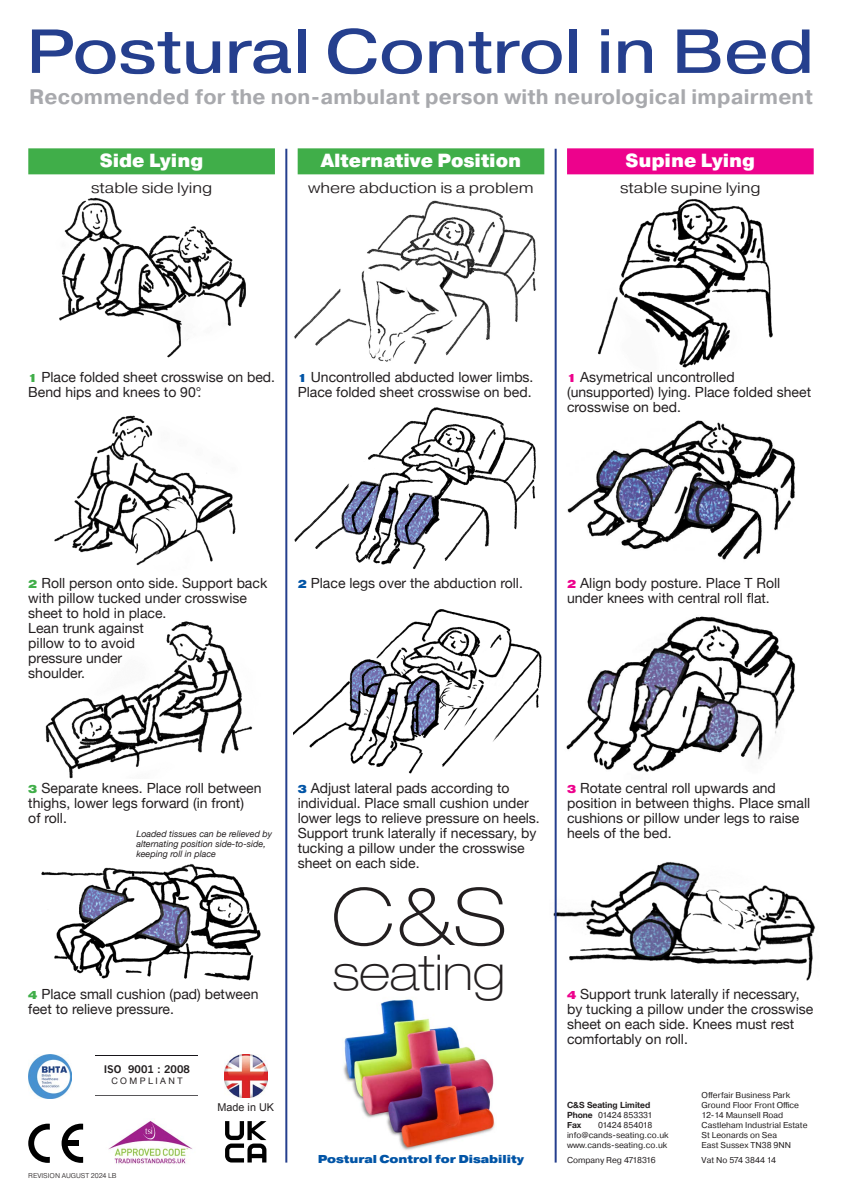
<style>
.page{position:relative;width:842px;height:1191px;background:#fff}
.page>*{position:absolute;margin:0;border:0;box-sizing:border-box;transform-origin:0 0}
.t1{font:100 expanded 79.2px "Helvetica Neue";color:#231f20}
.Heading{font:62px "Pragmatica Ext";color:#253f8e;scale:1.05 1}
.t2{font:100 expanded 49.5px "Helvetica Neue";color:#231f20}
.Poster_subhead{font:700 21px "Pragmatica";letter-spacing:.01em;color:#a8a9ad}
.Subheads_in_tints{font:900 19px "Pragmatica";letter-spacing:-.005em;color:#fff}
.description_under_tint_heading{font:300 15px "Pragmatica Ext";letter-spacing:-.005em;color:#231f20}
.Captions{font:14px/15px "Helvetica Neue";color:#231f20}
.t3{font:900 11.4px "Pragmatica Ext";color:#0154a6}
.t4{font:10.8px "Arial";color:#231f20}
.t5{font:700 10.3px "News Gothic";color:#231f20}
.Anno{font:italic 9px/10px "Helvetica Neue";color:#231f20}
.t6{font:9px "Helvetica Neue";letter-spacing:.27em;color:#231f20}
.t7{font:8.5px "Pragmatica";color:#231f20}
.t8{font:700 8.5px "Helvetica Neue";color:#231f20}
.t9{font:300 6.9px "Pragmatica";color:#231f20}
.s1{font-family:"Pragmatica Ext";font-weight:900;font-size:11.4px;color:#40ae49}
.s2{font-family:"Pragmatica Ext";font-weight:900;font-size:11.4px;color:#0154a6}
.s3{font-family:"Pragmatica Ext";font-weight:900;font-size:11.4px;color:#ed028c}
.s4{font-size:7px}
.s5{font-family:"Helvetica Neue";font-weight:700}
</style>
<div class="page">
<img style="left:343px;top:999px;width:152px;height:151px">
<img style="left:598px;top:199px;width:175px;height:171px">
<img style="left:59px;top:197px;width:187px;height:161px">
<img style="left:287px;top:195px;width:249px;height:181px">
<img style="left:567px;top:420px;width:229px;height:140px">
<img style="left:54px;top:415px;width:182px;height:151px">
<img style="left:294px;top:407px;width:242px;height:163px">
<img style="left:566px;top:616px;width:230px;height:156px">
<img style="left:45px;top:621px;width:208px;height:158px">
<img style="left:294px;top:594px;width:261px;height:197px">
<img style="left:553px;top:857px;width:263px;height:124px">
<img style="left:41px;top:863px;width:220px;height:118px">
<div style="left:567px;top:148px;width:247px;height:26px;background:#ed028c"></div>
<div style="left:298px;top:148px;width:246px;height:26px;background:#40ae49"></div>
<div style="left:28px;top:148px;width:247px;height:26px;background:#40ae49"></div>
<hr style="left:555px;top:149px;width:2px;height:1013px;background:#253f8e">
<hr style="left:285px;top:149px;width:2px;height:1013px;background:#253f8e">
<img style="left:28px;top:1054px;width:44px;height:44px">
<img style="left:108px;top:1121px;width:85px;height:44px">
<svg style="left:28px;top:1123px;width:22px;height:39px"></svg>
<svg style="left:62px;top:1123px;width:21px;height:39px"></svg>
<div style="left:64px;top:1140px;width:15px;height:6px;background:#000"></div>
<img style="left:224px;top:1054px;width:43px;height:43px">
<svg style="left:225px;top:1121px;width:41px;height:41px"></svg>
<hr style="left:95px;top:1095px;width:102px;height:1px;background:#17151a">
<hr style="left:95px;top:1055px;width:102px;height:1px;background:#17151a">
<p class="Heading" style="left:26px;top:13px;width:752px">Postural Control in Bed</p>
<p class="Poster_subhead" style="left:29px;top:83px;width:785px">Recommended for the non-ambulant person with neurological impairment</p>
<p class="Subheads_in_tints" style="left:100px;top:148px;width:105px">Side Lying</p>
<p class="description_under_tint_heading" style="left:91px;top:178px;width:123px">stable side lying</p>
<p class="Subheads_in_tints" style="left:321px;top:148px;width:202px">Alternative Position</p>
<p class="description_under_tint_heading" style="left:308px;top:178px;width:227px">where abduction is a problem</p>
<p class="Subheads_in_tints" style="left:626px;top:148px;width:131px">Supine Lying</p>
<p class="description_under_tint_heading" style="left:620px;top:178px;width:142px">stable supine lying</p>
<p class="Captions" style="left:28px;top:370px;width:248px"><span class="s1">1</span> Place folded sheet crosswise on bed.<br>Bend hips and knees to 90°.</p>
<p class="Captions" style="left:298px;top:370px;width:237px"><span class="s2">1</span> Uncontrolled abducted lower limbs.<br>Place folded sheet crosswise on bed.</p>
<p class="Captions" style="left:567px;top:370px;width:246px"><span class="s3">1</span> Asymetrical uncontrolled (unsupported) lying. Place folded sheet crosswise on bed.</p>
<p class="Captions" style="left:28px;top:576px;width:240px"><span class="s1">2</span> Roll person onto side. Support back with pillow tucked under crosswise sheet to hold in place.<br>Lean trunk against<br>pillow to to avoid<br>pressure under<br>shoulder.</p>
<p class="Captions" style="left:298px;top:576px;width:227px"><span class="s2">2</span> Place legs over the abduction roll.</p>
<p class="Captions" style="left:567px;top:576px;width:215px"><span class="s3">2</span> Align body posture. Place T Roll under knees with central roll flat.</p>
<p class="Captions" style="left:28px;top:781px;width:235px"><span class="s1">3</span> Separate knees. Place roll between thighs, lower legs forward (in front)<br>of roll.</p>
<p class="Anno" style="left:136px;top:829px;width:137px">Loaded tissues can be relieved by alternating position side-to-side, keeping roll in place</p>
<p class="Captions" style="left:28px;top:987px;width:232px"><span class="s1">4</span> Place small cushion (pad) between feet to relieve pressure.</p>
<p class="t5" style="left:104px;top:1063px;width:88px">ISO 9001 : 2008</p>
<p class="t6" style="left:111px;top:1074px;width:73px">COMPLIANT</p>
<p class="t9" style="left:28px;top:1171px;width:90px">REVISION AUGUST 2024 <span class="s4">LB</span></p>
<p class="t4" style="left:218px;top:1099px;width:58px">Made in UK</p>
<p class="Captions" style="left:298px;top:781px;width:244px"><span class="s2">3</span> Adjust lateral pads according to individual. Place small cushion under lower legs to relieve pressure on heels.<br>Support trunk laterally if necessary, by tucking a pillow under the crosswise sheet on each side.</p>
<p class="t1" style="left:332px;top:869px;width:176px">C&amp;S</p>
<p class="t2" style="left:333px;top:942px;width:174px">seating</p>
<p class="t3" style="left:318px;top:1151px;width:208px">Postural Control for Disability</p>
<p class="Captions" style="left:567px;top:781px;width:245px"><span class="s3">3</span> Rotate central roll upwards and position in between thighs. Place small cushions or pillow under legs to raise heels of the bed.</p>
<p class="Captions" style="left:567px;top:987px;width:248px"><span class="s3">4</span> Support trunk laterally if necessary, by tucking a pillow under the crosswise sheet on each side. Knees must rest comfortably on roll.</p>
<p class="t8" style="left:567px;top:1098px;width:85px">C&amp;S Seating Limited</p>
<p class="t7" style="left:567px;top:1109px;width:87px"><span class="s5">Phone</span> 01424 853331</p>
<p class="t8" style="left:567px;top:1118px;width:16px">Fax</p>
<p class="t7" style="left:598px;top:1119px;width:56px">01424 854018</p>
<p class="t7" style="left:567px;top:1129px;width:103px">info@cands-seating.co.uk</p>
<p class="t7" style="left:567px;top:1139px;width:102px">www.cands-seating.co.uk</p>
<p class="t7" style="left:567px;top:1154px;width:90px">Company Reg 4718316</p>
<p class="t7" style="left:702px;top:1089px;width:90px">Offerfair Business Park</p>
<p class="t7" style="left:702px;top:1099px;width:99px">Ground Floor Front Office</p>
<p class="t7" style="left:702px;top:1109px;width:83px">12-14 Maunsell Road</p>
<p class="t7" style="left:702px;top:1119px;width:107px">Castleham Industrial Estate</p>
<p class="t7" style="left:702px;top:1129px;width:77px">St Leonards on Sea</p>
<p class="t7" style="left:702px;top:1139px;width:91px">East Sussex TN38 9NN</p>
<p class="t7" style="left:702px;top:1154px;width:76px">Vat No 574 3844 14</p>
</div>
